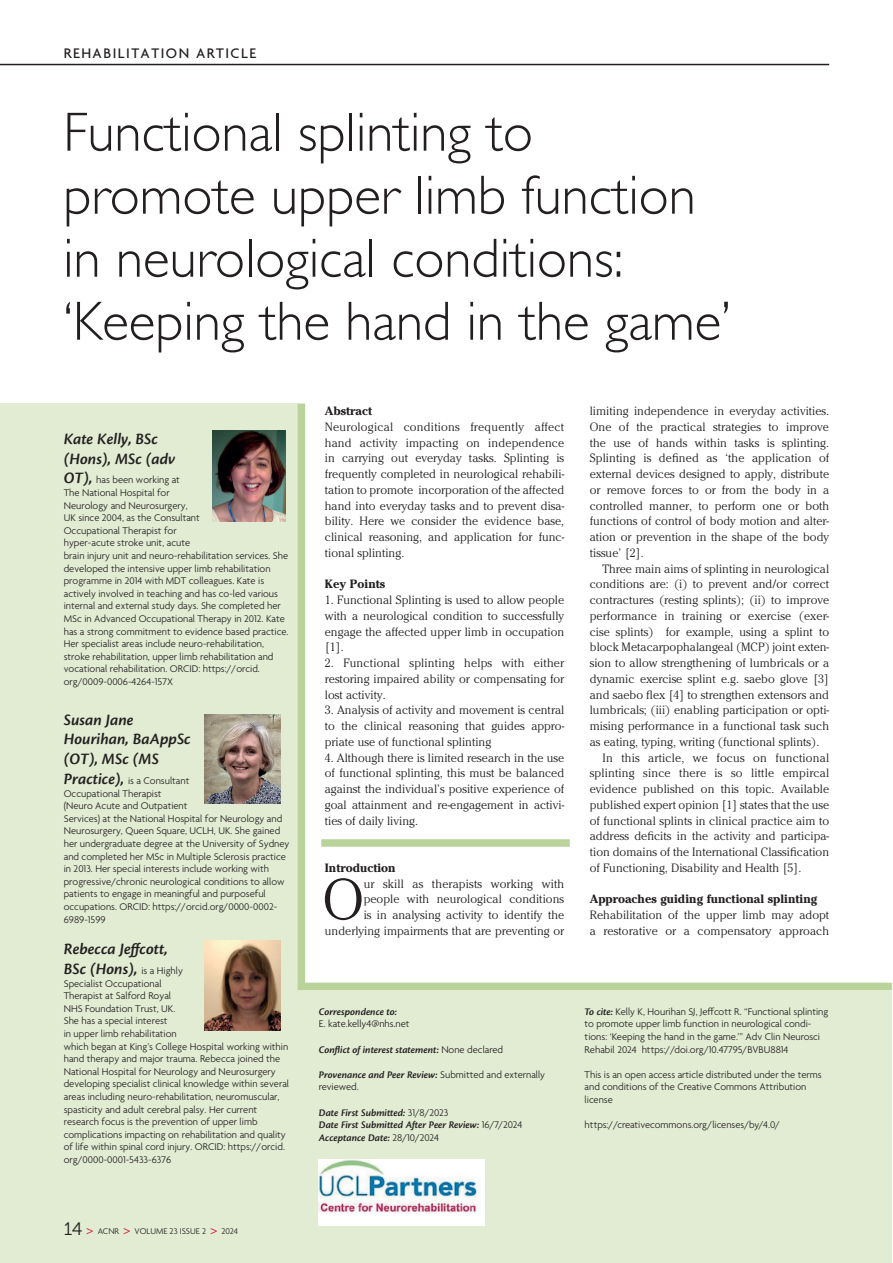
<style>
.page{position:relative;width:893px;height:1263px;background:#fff}
.page>*{position:absolute;margin:0;border:0;box-sizing:border-box;transform-origin:0 0}
.ID_Editorial_body_no_indent{font:300 56.85px "Cheltenham Std";color:#231f20}
.ID_article_headline{font:300 55.5px/63px "Gill Sans";color:#231f20}
.t1{font:italic 600 16.5px/19.8px "Cronos Pro";color:#231f20}
.t2{font:500 15px "Agenda";letter-spacing:.1em;color:#231f20}
.ID_Editorial_body_no_indent-2{font:300 12px/15.8px "Cheltenham Std";color:#231f20;text-align:justify}
.ID_Editorial_body_no_indent-3{font:700 12px "Cheltenham Std";color:#231f20}
.t3{font:300 10.5px/12.6px "Agenda";color:#231f20}
.t4{font:italic 600 10.5px "Cronos Pro";color:#231f20}
.t5{font:300 9px "Agenda";color:#231f20}
.s1{font-family:"Cronos Pro";font-weight:600;font-style:italic;font-size:16.5px}
.s2{font-family:"Agenda";font-weight:300;font-style:normal;font-size:10.5px}
.s3{font-family:"Museo 300";font-weight:400;font-size:18px}
.s4{font-family:"Museo 300";font-weight:400;font-size:13.5px;color:#d81b32}
.s5{font-family:"Agenda";font-weight:300;font-style:normal}
.s6{font-family:"Cronos Pro";font-weight:600;font-style:italic}
</style>
<div class="page">
<div style="left:298px;top:983px;width:594px;height:7px;background:#bad39a"></div>
<div style="left:321px;top:839px;width:249px;height:8px;background:#bad39a"></div>
<div style="left:0;top:404px;width:304px;height:859px;background:#e1ecd3"></div>
<div style="left:298px;top:404px;width:7px;height:586px;background:#bad39a"></div>
<hr style="left:0;top:64px;width:829px;height:1px;background:#231f20">
<img style="left:213px;top:431px;width:72px;height:91px">
<img style="left:204px;top:714px;width:76px;height:90px">
<img style="left:204px;top:941px;width:76px;height:89px">
<div style="left:301px;top:990px;width:591px;height:273px;background:#e1ecd3"></div>
<img style="left:319px;top:1160px;width:165px;height:65px">
<p class="t2" style="left:64px;top:45px;width:194px">REHABILITATION ARTICLE</p>
<p class="ID_article_headline" style="left:63px;top:98px;width:669px">Functional splinting to promote upper limb function in neurological conditions: ‘Keeping the hand in the game’</p>
<p class="t1" style="left:64px;top:429px;width:113px">Kate Kelly, BSc (Hons), MSc (adv</p>
<p class="t3" style="left:64px;top:474px;width:226px"><span class="s1">OT),</span> has been working at<br>The National Hospital for<br>Neurology and Neurosurgery,<br>UK since 2004, as the Consultant<br>Occupational Therapist for<br>hyper-acute stroke unit, acute<br>brain injury unit and neuro-rehabilitation services. She developed the intensive upper limb rehabilitation programme in 2014 with MDT colleagues. Kate is actively involved in teaching and has co-led various internal and external study days. She completed her MSc in Advanced Occupational Therapy in 2012. Kate has a strong commitment to evidence based practice.<br>Her specialist areas include neuro-rehabilitation, stroke rehabilitation, upper limb rehabilitation and vocational rehabilitation. ORCID: https://orcid. org/0009-0006-4264-157X</p>
<p class="t1" style="left:64px;top:710px;width:129px">Susan Jane<br>Hourihan, BaAppSc (OT), MSc (MS</p>
<p class="t3" style="left:64px;top:775px;width:227px"><span class="s1">Practice),</span> is a Consultant<br>Occupational Therapist<br>(Neuro Acute and Outpatient<br>Services) at the National Hospital for Neurology and Neurosurgery, Queen Square, UCLH, UK. She gained her undergraduate degree at the University of Sydney and completed her MSc in Multiple Sclerosis practice in 2013. Her special interests include working with progressive/chronic neurological conditions to allow patients to engage in meaningful and purposeful occupations. ORCID: https://orcid.org/0000-0002- 6989-1599</p>
<p class="t1" style="left:64px;top:939px;width:121px">Rebecca Jeffcott,<br>BSc (Hons), <span class="s2">is a Highly</span></p>
<p class="t3" style="left:64px;top:977px;width:227px">Specialist Occupational<br>Therapist at Salford Royal<br>NHS Foundation Trust, UK.<br>She has a special interest<br>in upper limb rehabilitation<br>which began at King’s College Hospital working within hand therapy and major trauma. Rebecca joined the National Hospital for Neurology and Neurosurgery developing specialist clinical knowledge within several areas including neuro-rehabilitation, neuromuscular, spasticity and adult cerebral palsy. Her current research focus is the prevention of upper limb complications impacting on rehabilitation and quality of life within spinal cord injury. ORCID: https://orcid. org/0000-0001-5433-6376</p>
<p class="t5" style="left:64px;top:1226px;width:176px"><span class="s3">14</span> <span class="s4">&gt;</span> ACNR <span class="s4">&gt;</span> VOLUME 23 ISSUE 2 <span class="s4">&gt;</span> 2024</p>
<p class="ID_Editorial_body_no_indent-3" style="left:325px;top:404px;width:49px">Abstract</p>
<p class="ID_Editorial_body_no_indent-2" style="left:325px;top:419px;width:241px">Neurological conditions frequently affect hand activity impacting on independence in carrying out everyday tasks. Splinting is frequently completed in neurological rehabili&shy;tation to promote incorporation of the affected hand into everyday tasks and to prevent disa&shy;bility. Here we consider the evidence base, clinical reasoning, and application for func&shy;tional splinting.</p>
<p class="ID_Editorial_body_no_indent-3" style="left:325px;top:577px;width:62px">Key Points</p>
<p class="ID_Editorial_body_no_indent-2" style="left:325px;top:592px;width:241px">1. Functional Splinting is used to allow people with a neurological condition to successfully engage the affected upper limb in occupation [1].</p>
<p class="ID_Editorial_body_no_indent-2" style="left:325px;top:655px;width:241px">2. Functional splinting helps with either restoring impaired ability or compensating for lost activity.</p>
<p class="ID_Editorial_body_no_indent-2" style="left:325px;top:702px;width:241px">3. Analysis of activity and movement is central to the clinical reasoning that guides appro&shy;priate use of functional splinting</p>
<p class="ID_Editorial_body_no_indent-2" style="left:325px;top:749px;width:241px">4. Although there is limited research in the use of functional splinting, this must be balanced against the individual’s positive experience of goal attainment and re-engagement in activi&shy;ties of daily living.</p>
<p class="ID_Editorial_body_no_indent-3" style="left:325px;top:860px;width:72px">Introduction</p>
<p class="ID_Editorial_body_no_indent" style="left:323px;top:867px;width:42px">O</p>
<p class="ID_Editorial_body_no_indent-2" style="left:325px;top:875px;width:241px;text-align:right">ur skill as therapists working with people with neurological conditions<br>is in analysing activity to identify the underlying impairments that are preventing or</p>
<p class="ID_Editorial_body_no_indent-2" style="left:590px;top:403px;width:241px">limiting independence in everyday activities.<br>One of the practical strategies to improve the use of hands within tasks is splinting.<br>Splinting is defined as ‘the application of external devices designed to apply, distribute or remove forces to or from the body in a controlled manner, to perform one or both functions of control of body motion and alter&shy;ation or prevention in the shape of the body tissue’ [2].</p>
<p class="ID_Editorial_body_no_indent-2" style="left:590px;top:560px;width:241px;text-indent:13px">Three main aims of splinting in neurological conditions are: (i) to prevent and/or correct contractures (resting splints); (ii) to improve performance in training or exercise (exer&shy;cise splints) for example, using a splint to block Metacarpophalangeal (MCP) joint exten&shy;sion to allow strengthening of lumbricals or a dynamic exercise splint e.g. saebo glove [3] and saebo flex [4] to strengthen extensors and lumbricals; (iii) enabling participation or opti&shy;mising performance in a functional task such as eating, typing, writing (functional splints).</p>
<p class="ID_Editorial_body_no_indent-2" style="left:590px;top:749px;width:241px;text-indent:13px">In this article, we focus on functional splinting since there is so little empircal evidence published on this topic. Available published expert opinion [1] states that the use of functional splints in clinical practice aim to address deficits in the activity and participa&shy;tion domains of the International Classification of Functioning, Disability and Health [5].</p>
<p class="ID_Editorial_body_no_indent-3" style="left:590px;top:892px;width:229px">Approaches guiding functional splinting</p>
<p class="ID_Editorial_body_no_indent-2" style="left:590px;top:907px;width:241px">Rehabilitation of the upper limb may adopt a restorative or a compensatory approach</p>
<p class="t4" style="left:319px;top:1005px;width:80px">Correspondence to:</p>
<p class="t3" style="left:319px;top:1018px;width:92px">E. kate.kelly4@nhs.net</p>
<p class="t4" style="left:319px;top:1043px;width:186px">Conflict of interest statement: <span class="s5">None declared</span></p>
<p class="t3" style="left:319px;top:1069px;width:228px"><span class="s6">Provenance and Peer Review:</span> Submitted and externally reviewed.</p>
<p class="t4" style="left:319px;top:1106px;width:131px">Date First Submitted: <span class="s5">31/8/2023</span></p>
<p class="t4" style="left:319px;top:1119px;width:205px">Date First Submitted After Peer Review: <span class="s5">16/7/2024</span></p>
<p class="t4" style="left:319px;top:1131px;width:122px">Acceptance Date: <span class="s5">28/10/2024</span></p>
<p class="t3" style="left:585px;top:1006px;width:245px"><span class="s6">To cite:</span> Kelly K, Hourihan SJ, Jeffcott R. “Functional splinting to promote upper limb function in neurological condi&shy;tions: ‘Keeping the hand in the game.’” Adv Clin Neurosci Rehabil 2024 https://doi.org/10.47795/BVBU8814</p>
<p class="t3" style="left:585px;top:1069px;width:238px">This is an open access article distributed under the terms and conditions of the Creative Commons Attribution license</p>
<p class="t3" style="left:585px;top:1119px;width:197px">https://creativecommons.org/licenses/by/4.0/</p>
</div>
